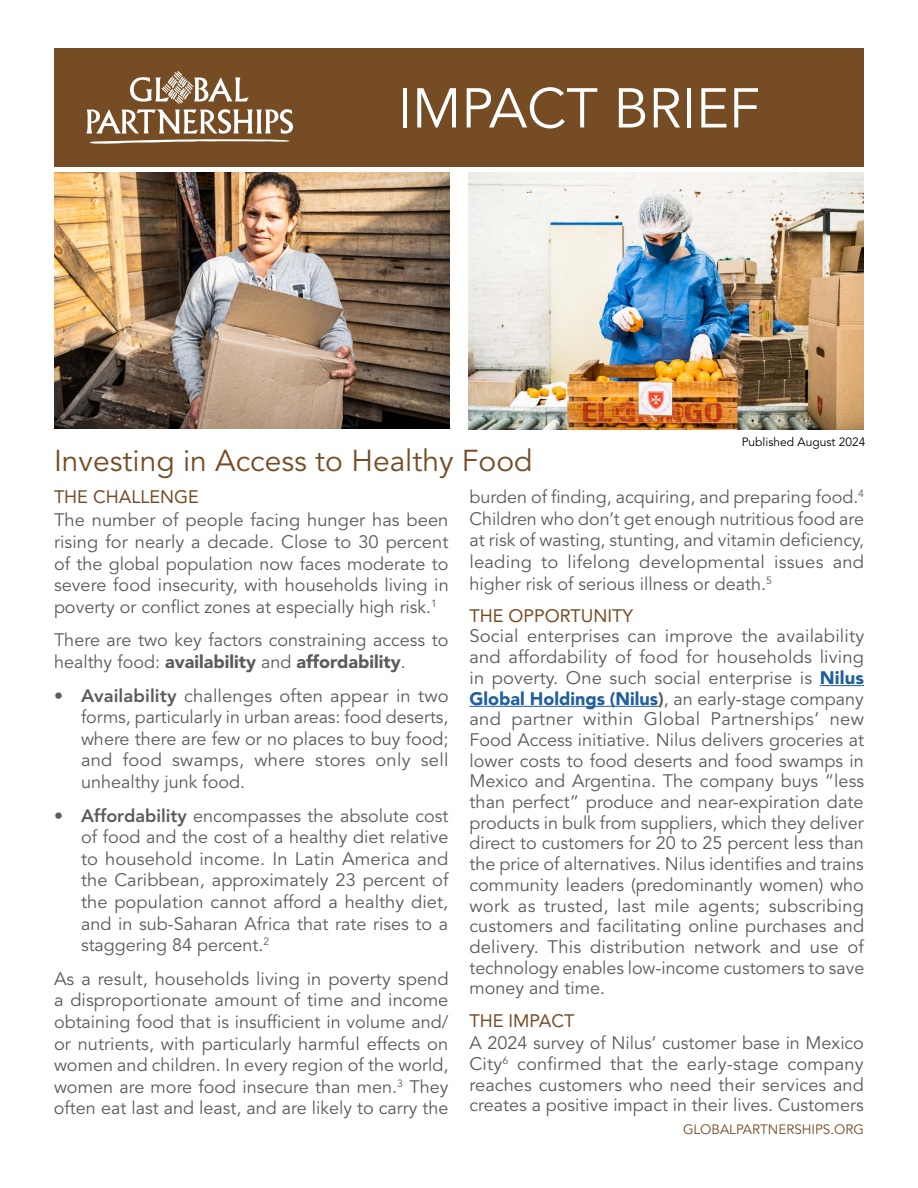
<style>
.page{position:relative;width:918px;height:1188px;background:#fff}
.page>*{position:absolute;margin:0;border:0;box-sizing:border-box;transform-origin:0 0}
.t1{font:55.5px "Avenir LT Std";color:#fff}
.t2{font:30px "Avenir LT Std";color:#754c24}
.t3{font:18px/21.6px "Avenir LT Std";color:#5a5b5d;text-align:justify}
.t4{font:18px "Avenir LT Std";color:#754c24}
.t5{font:13.5px "Avenir LT Std";color:#754c24}
.t6{font:12px "Avenir LT Std";color:#000}
.s1{font-weight:900}
.s2{font-weight:800}
.s3{font-weight:900;color:#215e9e}
</style>
<div class="page">
<div style="left:54px;top:48px;width:810px;height:119px;background:#754c24"></div>
<hr style="left:820px;top:685px;width:44px;height:1px;background:#215e9e">
<hr style="left:470px;top:706px;width:188px;height:1px;background:#215e9e">
<svg style="left:87px;top:71px;width:206px;height:73px"></svg>
<img style="left:54px;top:173px;width:396px;height:255px">
<img style="left:468px;top:173px;width:396px;height:257px">
<h1 class="t1" style="left:397px;top:76px;width:364px">IMPACT BRIEF</h1>
<h2 class="t2" style="left:54px;top:443px;width:480px">Investing in Access to Healthy Food</h2>
<p class="t6" style="left:742px;top:435px;width:125px">Published August 2024</p>
<p class="t4" style="left:54px;top:487px;width:146px">THE CHALLENGE</p>
<p class="t3" style="left:54px;top:510px;width:396px">The number of people facing hunger has been rising for nearly a decade. Close to 30 percent of the global population now faces moderate to severe food insecurity, with households living in poverty or conflict zones at especially high risk.<sup>1</sup></p>
<p class="t3" style="left:54px;top:630px;width:396px">There are two key factors constraining access to healthy food: <span class="s1">availability</span> and <span class="s1">affordability</span>.</p>
<p class="t3" style="left:81px;top:685px;width:369px;text-indent:-27px"><span class="s2">• Availability</span> challenges often appear in two forms, particularly in urban areas: food deserts, where there are few or no places to buy food; and food swamps, where stores only sell unhealthy junk food.</p>
<p class="t3" style="left:81px;top:805px;width:369px;text-indent:-27px"><span class="s2">• Affordability</span> encompasses the absolute cost of food and the cost of a healthy diet relative to household income. In Latin America and the Caribbean, approximately 23 percent of the population cannot afford a healthy diet, and in sub-Saharan Africa that rate rises to a staggering 84 percent.<sup>2</sup></p>
<p class="t3" style="left:54px;top:968px;width:396px">As a result, households living in poverty spend a disproportionate amount of time and income obtaining food that is insufficient in volume and/ or nutrients, with particularly harmful effects on women and children. In every region of the world, women are more food insecure than men.<sup>3</sup> They often eat last and least, and are likely to carry the</p>
<p class="t3" style="left:470px;top:487px;width:396px">burden of finding, acquiring, and preparing food.<sup>4<br></sup>Children who don’t get enough nutritious food are at risk of wasting, stunting, and vitamin deficiency, leading to lifelong developmental issues and higher risk of serious illness or death.<sup>5</sup></p>
<p class="t4" style="left:470px;top:605px;width:165px">THE OPPORTUNITY</p>
<p class="t3" style="left:470px;top:626px;width:396px;line-height:20.7px">Social enterprises can improve the availability and affordability of food for households living in poverty. One such social enterprise is <span class="s3">Nilus Global Holdings (Nilus</span><span class="s1">)</span>, an early-stage company and partner within Global Partnerships’ new Food Access initiative. Nilus delivers groceries at lower costs to food deserts and food swamps in Mexico and Argentina. The company buys “less than perfect” produce and near-expiration date products in bulk from suppliers, which they deliver direct to customers for 20 to 25 percent less than the price of alternatives. Nilus identifies and trains community leaders (predominantly women) who work as trusted, last mile agents; subscribing customers and facilitating online purchases and delivery. This distribution network and use of technology enables low-income customers to save money and time.</p>
<p class="t4" style="left:470px;top:1010px;width:107px">THE IMPACT</p>
<p class="t3" style="left:470px;top:1033px;width:396px;line-height:20.7px">A 2024 survey of Nilus’ customer base in Mexico City<sup>6</sup> confirmed that the early-stage company reaches customers who need their services and creates a positive impact in their lives. Customers</p>
<p class="t5" style="left:683px;top:1122px;width:182px">GLOBALPARTNERSHIPS.ORG</p>
</div>
